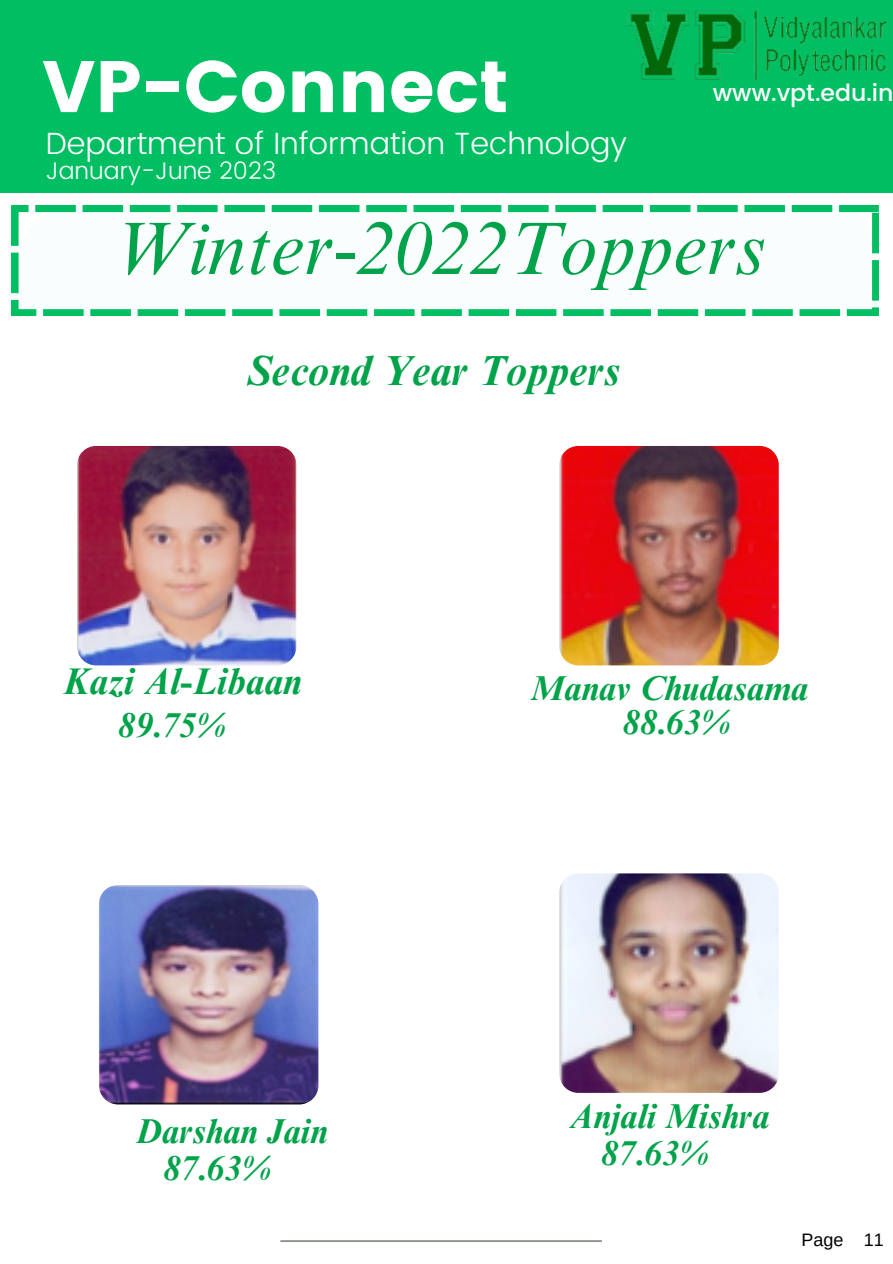
<style>
.page{position:relative;width:893px;height:1264px;background:#fff}
.page>*{position:absolute;margin:0;border:0;box-sizing:border-box;transform-origin:0 0}
.t1{font:italic 75.6px "Times NRMT Pro";color:#00a34a}
.t2{font:72.75px "Poppins";color:#fff}
.t3{font:italic 700 42px "Times NRMT Pro";color:#00a34a}
.t4{font:italic 700 37.05px "Times NRMT Pro";color:#00a34a}
.t5{font:italic 700 34.5px "Times NRMT Pro";color:#00a34a}
.t6{font:300 30.75px "Poppins";color:#fff}
.t7{font:300 24px "Poppins";color:#fff}
.t8{font:500 23.55px "Poppins";color:#fff}
.t9{font:18px "Arimo";color:#000}
</style>
<div class="page">
<div style="left:0;top:0;width:892px;height:193px;background:#00bf63"></div>
<hr style="left:280px;top:1240px;width:322px;height:1px;background:#3e4e40">
<img style="left:627px;top:10px;width:260px;height:72px">
<svg style="left:12px;top:205px;width:866px;height:110px"></svg>
<img style="left:77px;top:446px;width:219px;height:219px;border-radius:19px">
<img style="left:559px;top:446px;width:219px;height:219px;border-radius:19px">
<img style="left:99px;top:885px;width:219px;height:219px;border-radius:19px">
<img style="left:559px;top:873px;width:219px;height:219px;border-radius:19px">
<p class="t2" style="left:42px;top:44px;width:468px">VP-Connect</p>
<p class="t6" style="left:46px;top:125px;width:582px">Department of Information Technology</p>
<p class="t7" style="left:46px;top:156px;width:232px">January-June 2023</p>
<p class="t8" style="left:712px;top:79px;width:182px">www.vpt.edu.in</p>
<p class="t1" style="left:112px;top:220px;width:653px">Winter-2022Toppers</p>
<p class="t3" style="left:246px;top:355px;width:375px">Second Year Toppers</p>
<p class="t4" style="left:63px;top:667px;width:240px">Kazi Al-Libaan</p>
<p class="t5" style="left:118px;top:712px;width:110px">89.75%</p>
<p class="t5" style="left:135px;top:1117px;width:193px">Darshan Jain</p>
<p class="t5" style="left:164px;top:1155px;width:110px">87.63%</p>
<p class="t5" style="left:530px;top:675px;width:279px">Manav Chudasama</p>
<p class="t5" style="left:623px;top:709px;width:110px">88.63%</p>
<p class="t5" style="left:568px;top:1102px;width:202px">Anjali Mishra</p>
<p class="t5" style="left:601px;top:1140px;width:110px">87.63%</p>
<p class="t9" style="left:801px;top:1229px;width:84px">Page 11</p>
</div>
